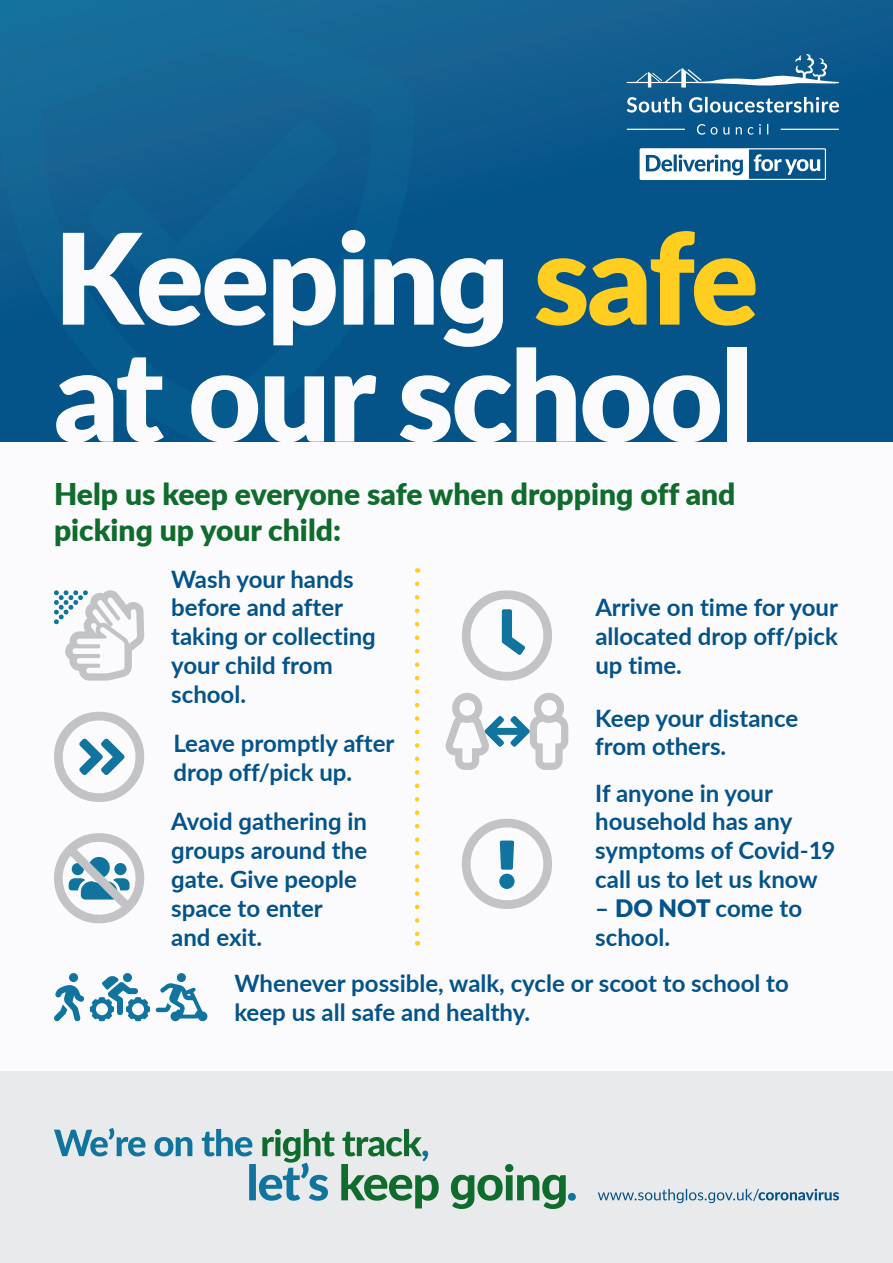
<style>
.page{position:relative;width:893px;height:1263px;background:#fbfbfd}
.page>*{position:absolute;margin:0;border:0;box-sizing:border-box;transform-origin:0 0}
.t1{font:900 126px/117px "Lato";letter-spacing:-.02em;color:#fbfbfd}
.t2{font:900 30px/36px "Lato";color:#0f6c2c}
.t3{font:700 24px/28.8px "Lato";color:#045389}
.s1{color:#ffce21}
.s2{font-weight:900}
</style>
<div class="page">
<div style="left:0;top:0;width:893px;height:441px;background:linear-gradient(to bottom,#115d90,#004f87)"></div>
<svg style="left:0;top:0;width:414px;height:442px"></svg>
<svg style="left:54px;top:712px;width:90px;height:90px"></svg>
<svg style="left:445px;top:693px;width:123px;height:77px"></svg>
<svg style="left:462px;top:819px;width:90px;height:90px"></svg>
<svg style="left:462px;top:590px;width:90px;height:91px"></svg>
<svg style="left:54px;top:833px;width:90px;height:90px"></svg>
<svg style="left:54px;top:590px;width:90px;height:91px"></svg>
<svg style="left:415px;top:584px;width:4px;height:361px"></svg>
<svg style="left:627px;top:97px;width:212px;height:16px"></svg>
<svg style="left:697px;top:124px;width:71px;height:11px"></svg>
<svg style="left:627px;top:129px;width:58px;height:1px"></svg>
<svg style="left:781px;top:129px;width:58px;height:1px"></svg>
<svg style="left:627px;top:54px;width:212px;height:34px"></svg>
<svg style="left:640px;top:148px;width:186px;height:32px"></svg>
<svg style="left:54px;top:973px;width:30px;height:48px"></svg>
<svg style="left:90px;top:973px;width:60px;height:48px"></svg>
<svg style="left:156px;top:973px;width:52px;height:49px"></svg>
<div style="left:0;top:1072px;width:893px;height:191px;background:#e9eaeb"></div>
<svg style="left:54px;top:1128px;width:522px;height:81px"></svg>
<svg style="left:598px;top:1189px;width:241px;height:14px"></svg>
<h1 class="t1" style="left:54px;top:215px;width:706px">Keeping <span class="s1">safe </span>at our school</h1>
<p class="t2" style="left:54px;top:474px;width:683px">Help us keep everyone safe when dropping off and picking up your child:</p>
<p class="t3" style="left:171px;top:563px;width:206px">Wash your hands before and after taking or collecting your child from school.</p>
<p class="t3" style="left:173px;top:728px;width:223px">Leave promptly after drop off/pick up.</p>
<p class="t3" style="left:171px;top:806px;width:197px">Avoid gathering in groups around the gate. Give people space to enter and exit.</p>
<p class="t3" style="left:595px;top:592px;width:244px;text-align:justify">Arrive on time for your allocated drop off/pick up time.</p>
<p class="t3" style="left:595px;top:702px;width:205px">Keep your distance from others.</p>
<p class="t3" style="left:595px;top:777px;width:242px">If anyone in your household has any symptoms of Covid-19 call us to let us know</p>
<p class="t3" style="left:595px;top:892px;width:208px">– <span class="s2">DO NOT</span> come to school.</p>
<p class="t3" style="left:234px;top:968px;width:556px">Whenever possible, walk, cycle or scoot to school to keep us all safe and healthy.</p>
</div>
